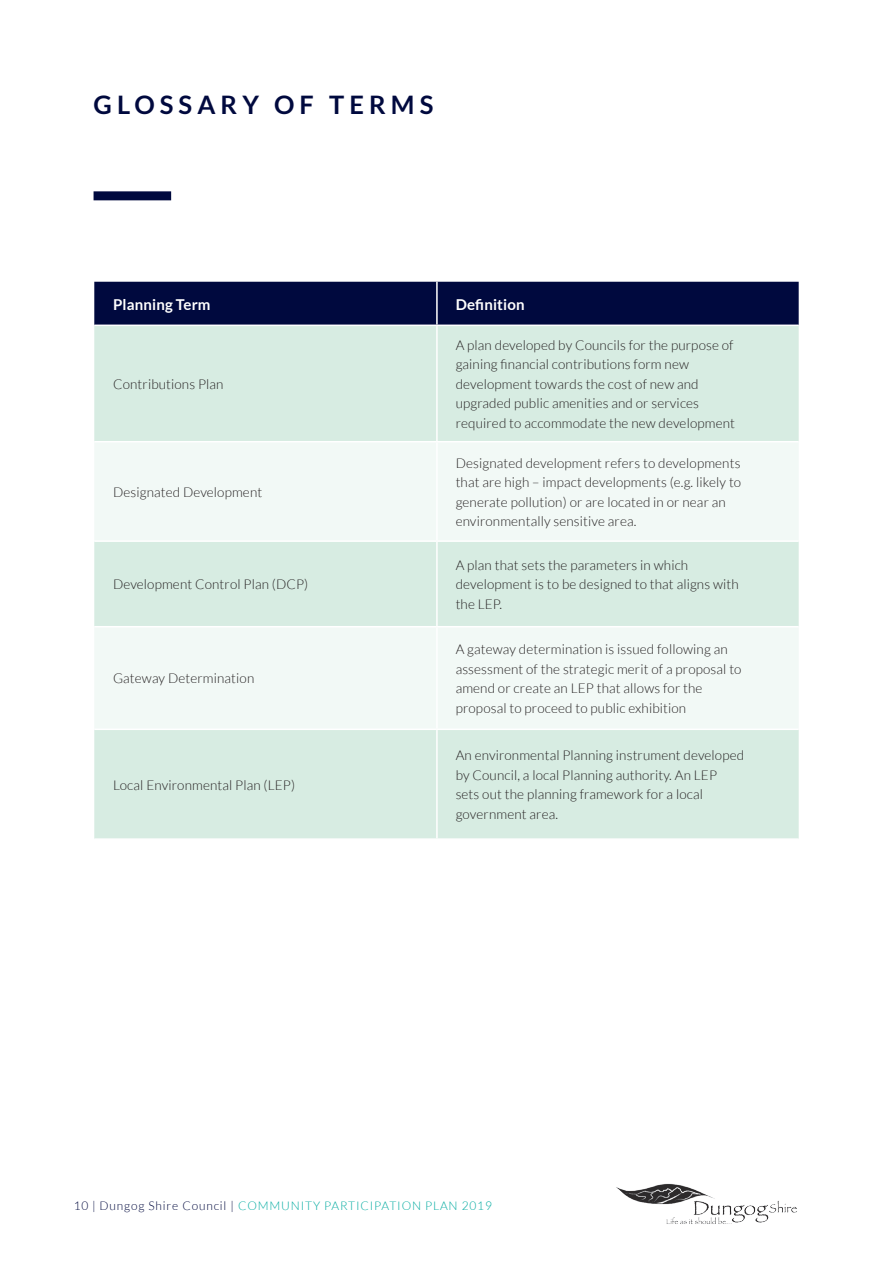
<style>
.page{position:relative;width:893px;height:1263px;background:#fff}
.page>*{position:absolute;margin:0;border:0;box-sizing:border-box;transform-origin:0 0}
.t1{font:700 25.5px "Lato";letter-spacing:.2em;color:#00093e}
.t2{font:700 15px "Lato";letter-spacing:.01em;color:#fff}
.t3{font:300 13.5px "Lato";letter-spacing:.01em;color:#231f20}
.t4{font:300 12px "Lato";letter-spacing:.07em;color:#00aaa0}
.s1{color:#00093e}
</style>
<div class="page">
<div style="left:94px;top:191px;width:77px;height:9px;background:#00093e"></div>
<div style="left:94px;top:282px;width:705px;height:43px;background:#00093e"></div>
<div style="left:94px;top:326px;width:705px;height:512px;background:#d7ece2"></div>
<div style="left:94px;top:442px;width:705px;height:98px;background:#f2f9f6"></div>
<div style="left:94px;top:627px;width:705px;height:101px;background:#f2f9f6"></div>
<hr style="left:94px;top:441px;width:343px;height:1px;background:#fff">
<hr style="left:94px;top:540px;width:343px;height:2px;background:#fff">
<hr style="left:94px;top:626px;width:343px;height:1px;background:#fff">
<hr style="left:94px;top:728px;width:343px;height:2px;background:#fff">
<hr style="left:437px;top:441px;width:362px;height:1px;background:#fff">
<hr style="left:437px;top:540px;width:362px;height:2px;background:#fff">
<hr style="left:437px;top:626px;width:362px;height:1px;background:#fff">
<hr style="left:437px;top:728px;width:362px;height:2px;background:#fff">
<hr style="left:436px;top:282px;width:2px;height:43px;background:#fff">
<hr style="left:436px;top:326px;width:2px;height:115px;background:#fff">
<hr style="left:436px;top:442px;width:2px;height:98px;background:#fff">
<hr style="left:436px;top:542px;width:2px;height:84px;background:#fff">
<hr style="left:436px;top:627px;width:2px;height:101px;background:#fff">
<hr style="left:436px;top:730px;width:2px;height:108px;background:#fff">
<img style="left:616px;top:1183px;width:181px;height:41px">
<p class="t1" style="left:94px;top:90px;width:341px">GLOSSARY OF TERMS</p>
<p class="t2" style="left:113px;top:295px;width:99px">Planning Term</p>
<p class="t2" style="left:456px;top:295px;width:70px">Definition</p>
<p class="t3" style="left:113px;top:377px;width:112px">Contributions Plan</p>
<p class="t3" style="left:113px;top:485px;width:151px">Designated Development</p>
<p class="t3" style="left:113px;top:577px;width:197px">Development Control Plan (DCP)</p>
<p class="t3" style="left:113px;top:671px;width:143px">Gateway Determination</p>
<p class="t3" style="left:113px;top:777px;width:184px">Local Environmental Plan (LEP)</p>
<p class="t3" style="left:456px;top:338px;width:279px">A plan developed by Councils for the purpose of</p>
<p class="t3" style="left:456px;top:357px;width:235px">gaining financial contributions form new</p>
<p class="t3" style="left:456px;top:377px;width:244px">development towards the cost of new and</p>
<p class="t3" style="left:456px;top:396px;width:245px">upgraded public amenities and or services</p>
<p class="t3" style="left:456px;top:416px;width:281px">required to accommodate the new development</p>
<p class="t3" style="left:456px;top:455px;width:286px">Designated development refers to developments</p>
<p class="t3" style="left:456px;top:475px;width:287px">that are high – impact developments (e.g. likely to</p>
<p class="t3" style="left:456px;top:494px;width:272px">generate pollution) or are located in or near an</p>
<p class="t3" style="left:456px;top:514px;width:182px">environmentally sensitive area.</p>
<p class="t3" style="left:456px;top:558px;width:234px">A plan that sets the parameters in which</p>
<p class="t3" style="left:456px;top:577px;width:285px">development is to be designed to that aligns with</p>
<p class="t3" style="left:456px;top:597px;width:48px">the LEP.</p>
<p class="t3" style="left:456px;top:642px;width:273px">A gateway determination is issued following an</p>
<p class="t3" style="left:456px;top:662px;width:287px">assessment of the strategic merit of a proposal to</p>
<p class="t3" style="left:456px;top:681px;width:248px">amend or create an LEP that allows for the</p>
<p class="t3" style="left:456px;top:701px;width:232px">proposal to proceed to public exhibition</p>
<p class="t3" style="left:456px;top:748px;width:290px">An environmental Planning instrument developed</p>
<p class="t3" style="left:456px;top:768px;width:263px">by Council, a local Planning authority. An LEP</p>
<p class="t3" style="left:456px;top:787px;width:249px">sets out the planning framework for a local</p>
<p class="t3" style="left:456px;top:807px;width:104px">government area.</p>
<p class="t4" style="left:74px;top:1199px;width:420px"><span class="s1">10 | Dungog Shire Council |</span> COMMUNITY PARTICIPATION PLAN 2019</p>
</div>
